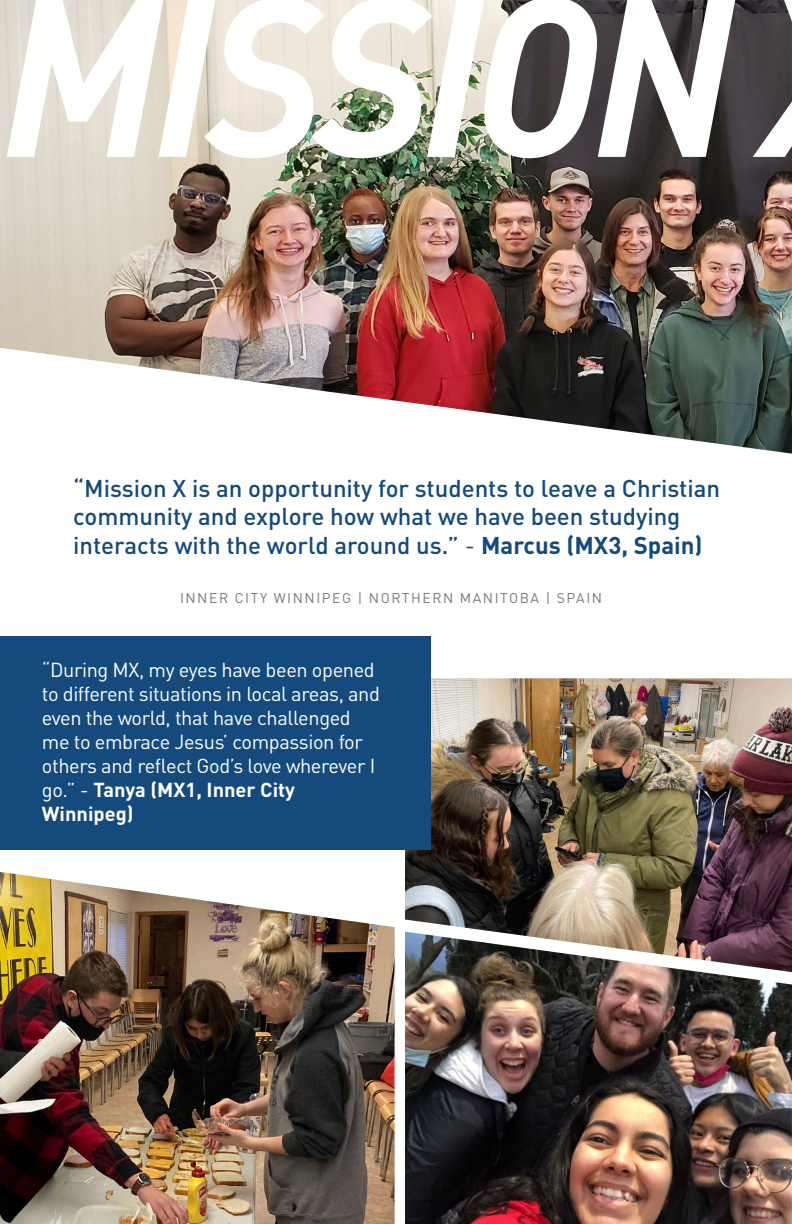
<style>
.page{position:relative;width:792px;height:1224px;background:#fff}
.page>*{position:absolute;margin:0;border:0;box-sizing:border-box;transform-origin:0 0}
.t1{font:500 24px "DINOT";color:#144a7c}
.t2{font:20px/24px "DINOT";letter-spacing:-.02em;color:#fff}
.t3{font:700 20px "DINOT";color:#fff}
.t4{font:14px "DINOT";letter-spacing:.11em;color:#787878}
.s1{font-weight:400}
.s2{font-weight:700}
</style>
<div class="page">
<img style="left:0;top:0;width:792px;height:454px">
<svg style="left:7px;top:0;width:785px;height:158px"></svg>
<img style="left:0;top:872px;width:395px;height:352px">
<img style="left:405px;top:972px;width:387px;height:252px">
<img style="left:405px;top:678px;width:387px;height:294px">
<div style="left:0;top:637px;width:430px;height:213px;background:#144a7c"></div>
<p class="t1" style="left:73px;top:473px;width:648px">“Mission X is an opportunity for students to leave a Christian</p>
<p class="t1" style="left:73px;top:501px;width:609px">community and explore how what we have been studying</p>
<p class="t1" style="left:73px;top:530px;width:631px">interacts with the world around us.” <span class="s1">-</span> <span class="s2">Marcus (MX3, Spain)</span></p>
<p class="t4" style="left:180px;top:589px;width:424px">INNER CITY WINNIPEG | NORTHERN MANITOBA | SPAIN</p>
<p class="t2" style="left:42px;top:658px;width:340px">“During MX, my eyes have been opened to different situations in local areas, and even the world, that have challenged me to embrace Jesus’ compassion for others and reflect God’s love wherever I go.” - <span class="s2">Tanya (MX1, Inner City</span></p>
<p class="t3" style="left:42px;top:801px;width:93px">Winnipeg)</p>
</div>
